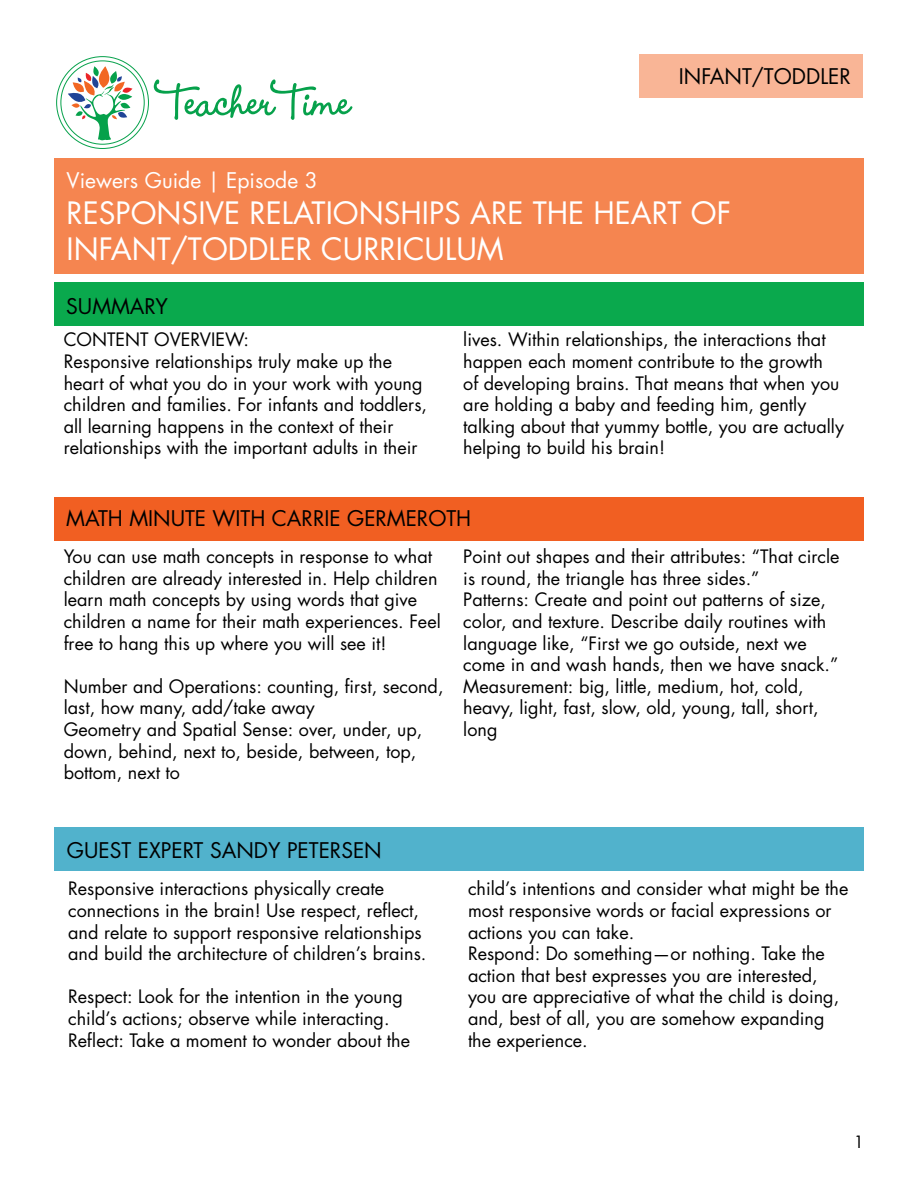
<style>
.page{position:relative;width:918px;height:1188px;background:#fff}
.page>*{position:absolute;margin:0;border:0;box-sizing:border-box;transform-origin:0 0}
.t1{font:30px/36px "Futura Std";color:#fff}
.t2{font:21px "Futura Std";color:#000101}
.t3{font:21px "Futura Std";color:#fff}
.t4{font:18px/21.6px "Futura Std";color:#000}
.t5{font:16.5px "Futura Std";color:#000}
</style>
<div class="page">
<div style="left:54px;top:497px;width:809px;height:44px;background:#f15f22"></div>
<div style="left:54px;top:282px;width:809px;height:44px;background:#0aa94d"></div>
<svg style="left:68px;top:66px;width:64px;height:74px"></svg>
<svg style="left:154px;top:79px;width:198px;height:41px"></svg>
<div style="left:61px;top:61px;width:83px;height:83px;border:1px solid #06a14b;border-radius:50%"></div>
<div style="left:639px;top:54px;width:223px;height:44px;background:#f9b596"></div>
<div style="left:54px;top:159px;width:810px;height:115px;background:#f58550"></div>
<div style="left:55px;top:828px;width:809px;height:43px;background:#51b2cc"></div>
<p class="t2" style="left:679px;top:63px;width:173px">INFANT/TODDLER</p>
<h1 class="t3" style="left:67px;top:167px;width:253px">Viewers Guide | Episode 3</h1>
<h1 class="t1" style="left:67px;top:196px;width:666px">RESPONSIVE RELATIONSHIPS ARE THE HEART OF<br>INFANT/TODDLER CURRICULUM</h1>
<h2 class="t2" style="left:66px;top:293px;width:103px">SUMMARY</h2>
<p class="t4" style="left:64px;top:329px;width:187px">CONTENT OVERVIEW:</p>
<p class="t4" style="left:64px;top:351px;width:365px">Responsive relationships truly make up the heart of what you do in your work with young children and families. For infants and toddlers, all learning happens in the context of their relationships with the important adults in their</p>
<p class="t4" style="left:463px;top:329px;width:382px">lives. Within relationships, the interactions that happen each moment contribute to the growth<br>of developing brains. That means that when you are holding a baby and feeding him, gently talking about that yummy bottle, you are actually helping to build his brain!</p>
<h2 class="t2" style="left:66px;top:505px;width:407px">MATH MINUTE WITH CARRIE GERMEROTH</h2>
<p class="t4" style="left:64px;top:546px;width:379px">You can use math concepts in response to what children are already interested in. Help children learn math concepts by using words that give children a name for their math experiences. Feel free to hang this up where you will see it!</p>
<p class="t4" style="left:64px;top:675px;width:381px">Number and Operations: counting, first, second, last, how many, add/take away<br>Geometry and Spatial Sense: over, under, up, down, behind, next to, beside, between, top, bottom, next to</p>
<p class="t4" style="left:463px;top:546px;width:378px">Point out shapes and their attributes: “That circle is round, the triangle has three sides.”<br>Patterns: Create and point out patterns of size, color, and texture. Describe daily routines with language like, “First we go outside, next we come in and wash hands, then we have snack.” Measurement: big, little, medium, hot, cold, heavy, light, fast, slow, old, young, tall, short, long</p>
<h2 class="t2" style="left:67px;top:837px;width:316px">GUEST EXPERT SANDY PETERSEN</h2>
<p class="t4" style="left:68px;top:878px;width:360px">Responsive interactions physically create connections in the brain! Use respect, reflect, and relate to support responsive relationships and build the architecture of children’s brains.</p>
<p class="t4" style="left:68px;top:986px;width:343px">Respect: Look for the intention in the young child’s actions; observe while interacting.<br>Reflect: Take a moment to wonder about the</p>
<p class="t4" style="left:468px;top:878px;width:382px">child’s intentions and consider what might be the most responsive words or facial expressions or actions you can take.</p>
<p class="t4" style="left:468px;top:943px;width:373px">Respond: Do something—or nothing. Take the action that best expresses you are interested, you are appreciative of what the child is doing, and, best of all, you are somehow expanding the experience.</p>
<p class="t5" style="left:854px;top:1131px;width:12px">1</p>
</div>
